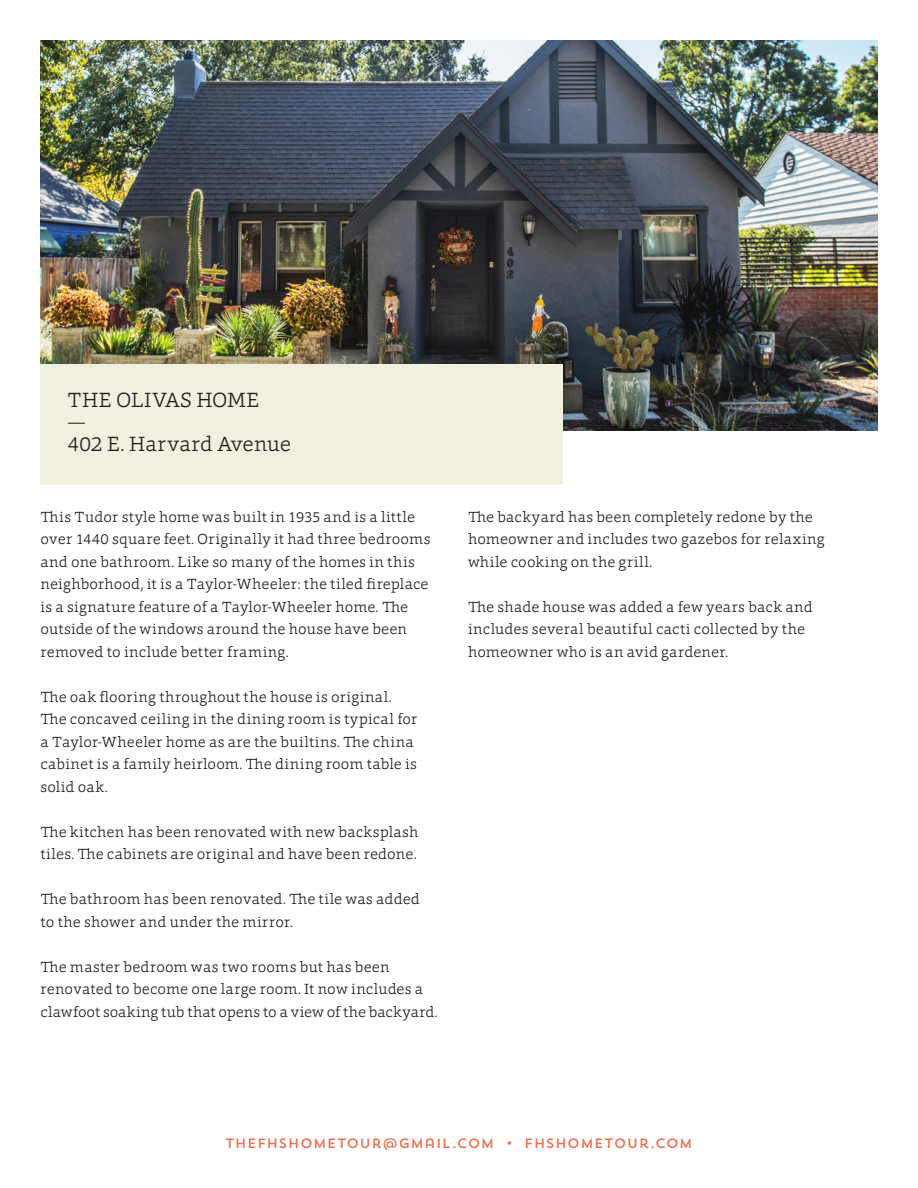
<style>
.page{position:relative;width:918px;height:1188px;background:#fff}
.page>*{position:absolute;margin:0;border:0;box-sizing:border-box;transform-origin:0 0}
.t1{font:300 21px "Foro Rounded";letter-spacing:.01em;color:#231f20}
.Body{font:300 15px/22.5px "Foro Rounded";letter-spacing:.01em;color:#231f20}
.t2{font:13.5px "Trend Sans One";letter-spacing:.02em;color:#eb7354}
</style>
<div class="page">
<img style="left:40px;top:40px;width:838px;height:390px">
<div style="left:40px;top:364px;width:523px;height:121px;background:#f1f0de"></div>
<p class="t1" style="left:68px;top:386px;width:193px">THE OLIVAS HOME</p>
<p class="t1" style="left:68px;top:408px;width:20px">—</p>
<p class="t1" style="left:68px;top:430px;width:225px">402 E. Harvard Avenue</p>
<p class="Body" style="left:40px;top:505px;width:391px">This Tudor style home was built in 1935 and is a little over 1440 square feet. Originally it had three bedrooms and one bathroom. Like so many of the homes in this neighborhood, it is a Taylor-Wheeler: the tiled fireplace is a signature feature of a Taylor-Wheeler home. The outside of the windows around the house have been removed to include better framing.</p>
<p class="Body" style="left:40px;top:685px;width:378px">The oak flooring throughout the house is original.<br>The concaved ceiling in the dining room is typical for a Taylor-Wheeler home as are the builtins. The china cabinet is a family heirloom. The dining room table is solid oak.</p>
<p class="Body" style="left:40px;top:820px;width:380px">The kitchen has been renovated with new backsplash tiles. The cabinets are original and have been redone.</p>
<p class="Body" style="left:40px;top:888px;width:381px">The bathroom has been renovated. The tile was added to the shower and under the mirror.</p>
<p class="Body" style="left:40px;top:955px;width:399px">The master bedroom was two rooms but has been renovated to become one large room. It now includes a clawfoot soaking tub that opens to a view of the backyard.</p>
<p class="Body" style="left:468px;top:505px;width:358px">The backyard has been completely redone by the homeowner and includes two gazebos for relaxing while cooking on the grill.</p>
<p class="Body" style="left:468px;top:595px;width:346px">The shade house was added a few years back and includes several beautiful cacti collected by the homeowner who is an avid gardener.</p>
<p class="t2" style="left:225px;top:1134px;width:469px">THEFHSHOMETOUR@GMAIL.COM • FHSHOMETOUR.COM</p>
</div>
